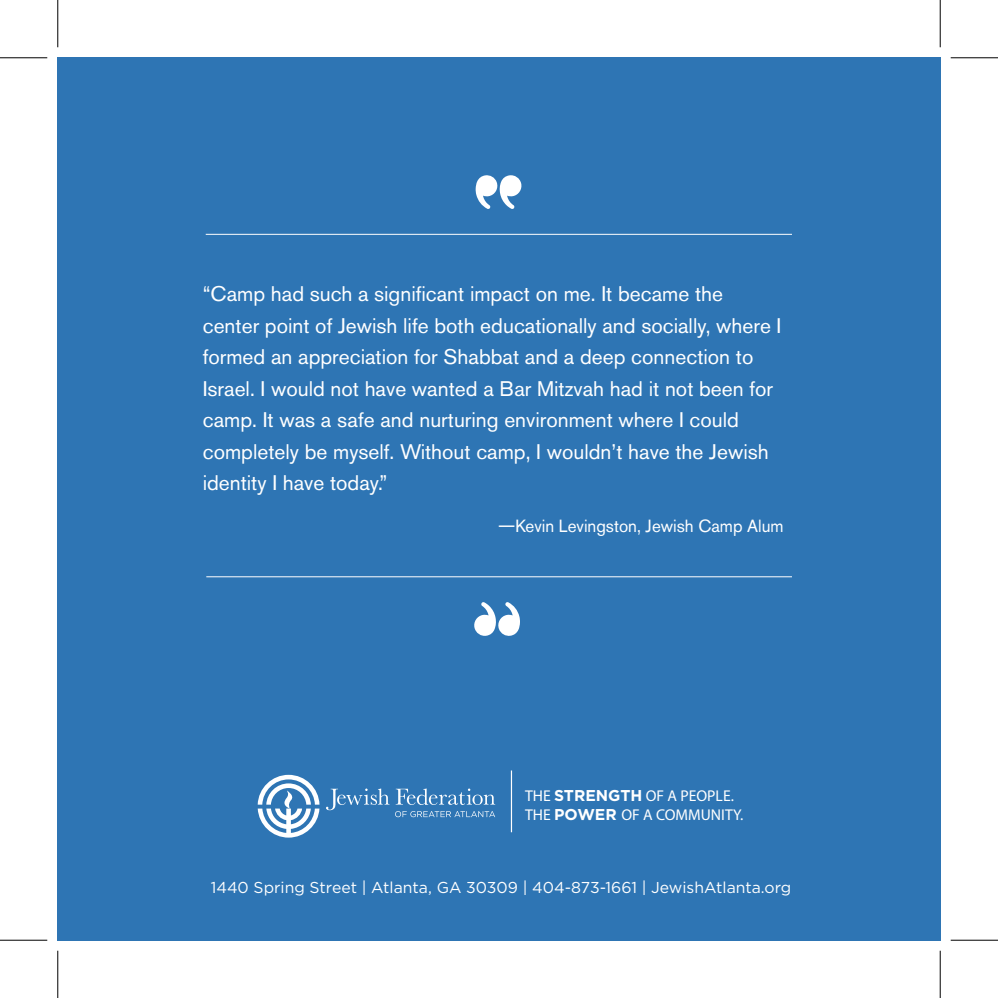
<style>
.page{position:relative;width:998px;height:998px;background:#fff}
.page>*{position:absolute;margin:0;border:0;box-sizing:border-box;transform-origin:0 0}
.t1{font:21px/31.5px "Akzidenz Grotesk Std";color:#fff}
.t2{font:17.5px "Akzidenz Grotesk Std";color:#fff}
.t3{font:15.75px "Gotham";color:#fff}
.t4{font:15.58px/18.7px "Myriad Pro";color:#fff}
.s1{font-size:19.25px}
.s2{font-family:"Gotham";font-weight:700}
</style>
<div class="page">
<div style="left:58px;top:58px;width:882px;height:882px;background:#2e75b4"></div>
<svg style="left:395px;top:811px;width:100px;height:6px"></svg>
<svg style="left:258px;top:774px;width:61px;height:63px"></svg>
<svg style="left:326px;top:788px;width:63px;height:22px"></svg>
<svg style="left:396px;top:788px;width:99px;height:17px"></svg>
<hr style="left:511px;top:770px;width:1px;height:62px;background:#fff">
<svg style="left:475px;top:175px;width:47px;height:34px"></svg>
<hr style="left:206px;top:234px;width:586px;height:1px;background:#fff">
<svg style="left:474px;top:602px;width:46px;height:34px"></svg>
<hr style="left:206px;top:576px;width:586px;height:1px;background:#fff">
<hr style="left:0;top:57px;width:47px;height:1px;background:#000">
<hr style="left:950px;top:57px;width:48px;height:1px;background:#000">
<hr style="left:0;top:939px;width:47px;height:1px;background:#000">
<hr style="left:950px;top:939px;width:48px;height:1px;background:#000">
<hr style="left:57px;top:0;width:1px;height:47px;background:#000">
<hr style="left:57px;top:950px;width:1px;height:48px;background:#000">
<hr style="left:939px;top:0;width:1px;height:47px;background:#000">
<hr style="left:939px;top:950px;width:1px;height:48px;background:#000">
<p class="t1" style="left:203px;top:278px;width:580px">“Camp had such a significant impact on me. It became the center point of Jewish life both educationally and socially, where I formed an appreciation for Shabbat and a deep connection to Israel. I would not have wanted a Bar Mitzvah had it not been for camp. It was a safe and nurturing environment where I could completely be myself. Without camp, I wouldn’t have the Jewish identity I have today.”</p>
<p class="t2" style="left:498px;top:515px;width:287px"><span class="s1">—</span>Kevin Levingston, Jewish Camp Alum</p>
<p class="t4" style="left:525px;top:786px;width:220px">THE <span class="s2">STRENGTH</span> OF A PEOPLE.<br>THE <span class="s2">POWER</span> OF A COMMUNITY.</p>
<p class="t3" style="left:211px;top:877px;width:582px">1440 Spring Street | Atlanta, GA 30309 | 404-873-1661 | JewishAtlanta.org</p>
</div>
